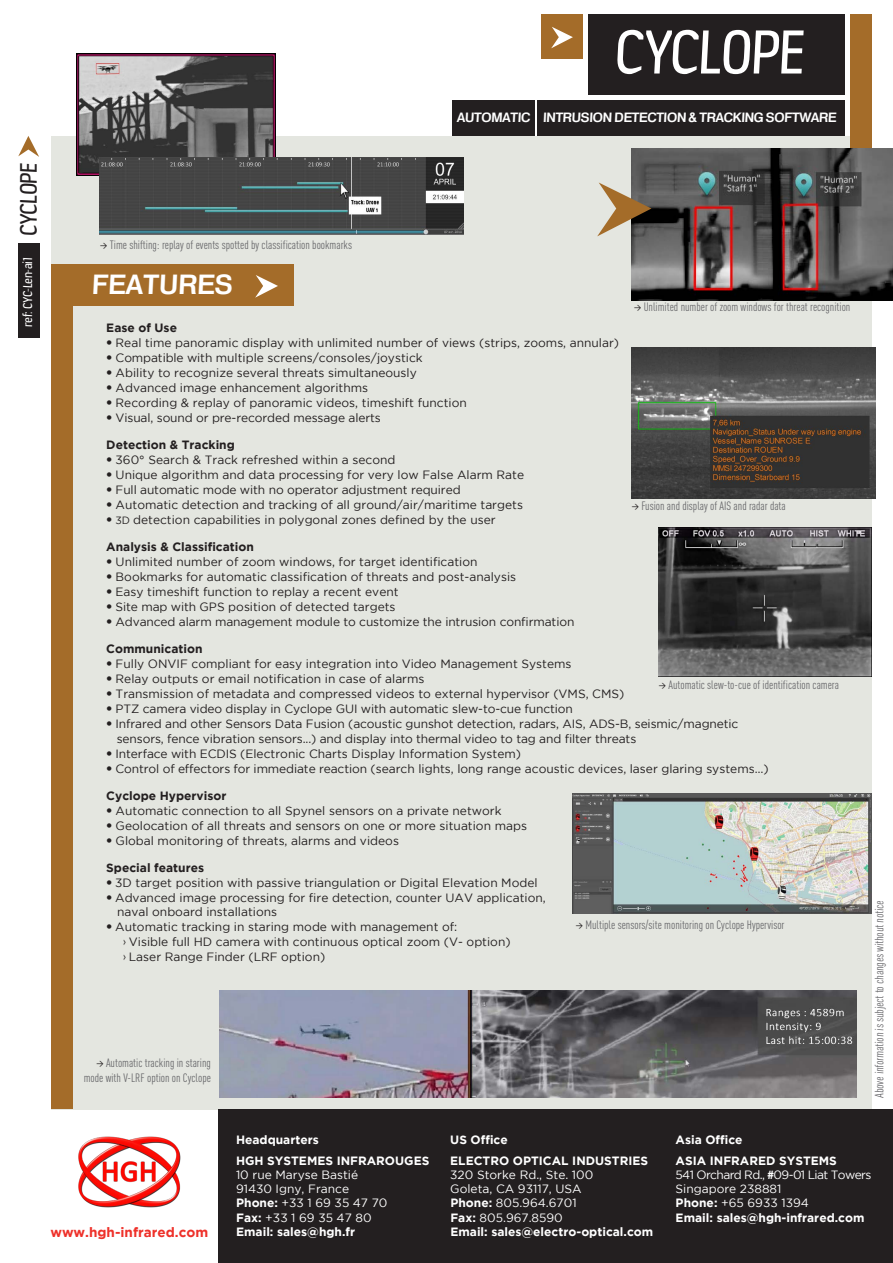
<style>
.page{position:relative;width:893px;height:1263px;background:#fff}
.page>*{position:absolute;margin:0;border:0;box-sizing:border-box;transform-origin:0 0}
.t1{font:58.05px "Jesaya Bk";color:#fff}
.t2{font:600 27px "Heldustry FTV Basic";color:#fff}
.t3{font:22.35px "Jesaya Bk";color:#231f20}
.t4{font:700 13.5px "Gotham";color:#ee312a}
.t5{font:600 13.05px "Heldustry FTV Basic";letter-spacing:-.025em;color:#fff}
.t6{font:12px/15px "Gotham";color:#231f20}
.t7{font:12px/14.4px "DIN Cond Regular Alternate";color:#67676a;text-align:right}
.t8{font:700 12px "Gotham";color:#fff}
.t9{font:12px "Gotham";color:#fff}
.t10{font:700 12px "Gotham";color:#231f20}
.t11{font:12px "DIN Cond Regular Alternate";color:#636366}
.t12{font:12px "Gotham";letter-spacing:-.05em;color:#fff}
.t13{font:12px "Jesaya Bk";color:#fff}
.s1{color:#231f20}
.s2{font-family:"DIN Cond Regular Alternate";font-size:13.5px}
.s3{font-size:10.5px}
.s4{font-weight:700}
.s5{font-family:"Heldustry FT";font-weight:600}
</style>
<div class="page">
<div style="left:51px;top:136px;width:821px;height:973px;background:#e4e6e0"></div>
<div style="left:18px;top:243px;width:22px;height:95px;background:#231f20"></div>
<svg style="left:18px;top:136px;width:21px;height:21px"></svg>
<div style="left:71px;top:265px;width:222px;height:41px;background:#a46c29"></div>
<svg style="left:255px;top:275px;width:23px;height:23px"></svg>
<div style="left:541px;top:15px;width:42px;height:44px;background:#a46c29"></div>
<svg style="left:551px;top:27px;width:22px;height:21px"></svg>
<div style="left:850px;top:15px;width:22px;height:179px;background:#a46c29"></div>
<div style="left:51px;top:265px;width:21px;height:844px;background:#a46c29"></div>
<div style="left:588px;top:15px;width:257px;height:80px;background:#231f20"></div>
<div style="left:452px;top:100px;width:83px;height:36px;background:#231f20"></div>
<div style="left:537px;top:100px;width:308px;height:36px;background:#231f20"></div>
<img style="left:76px;top:53px;width:200px;height:123px">
<img style="left:100px;top:158px;width:364px;height:76px">
<img style="left:631px;top:149px;width:262px;height:151px">
<img style="left:631px;top:347px;width:244px;height:151px">
<img style="left:659px;top:528px;width:212px;height:149px">
<svg style="left:597px;top:182px;width:54px;height:54px"></svg>
<img style="left:219px;top:991px;width:637px;height:106px">
<img style="left:573px;top:793px;width:299px;height:120px">
<div style="left:219px;top:1109px;width:674px;height:154px;background:#231f20"></div>
<img style="left:78px;top:1136px;width:103px;height:72px">
<p class="t5" style="left:457px;top:110px;width:76px">AUTOMATIC</p>
<p class="t1" style="left:614px;top:18px;width:194px">CYCLOPE</p>
<p class="t5" style="left:543px;top:110px;width:296px">INTRUSION DETECTION &amp; TRACKING SOFTWARE</p>
<p class="t3" style="left:16px;top:236px;width:76px;rotate:-90deg">CYCLOPE</p>
<p class="t13" style="left:21px;top:327px;width:71px;rotate:-90deg">ref: CYC-Len-ai1</p>
<p class="t7" style="left:100px;top:238px;width:254px"><span class="s1">&gt;</span> Time shifting: replay of events spotted by classification bookmarks</p>
<p class="t2" style="left:91px;top:268px;width:144px">FEATURES</p>
<p class="t7" style="left:634px;top:300px;width:218px"><span class="s1">&gt;</span> Unlimited number of zoom windows for threat recognition</p>
<p class="t10" style="left:106px;top:321px;width:72px">Ease of Use</p>
<p class="t6" style="left:106px;top:335px;width:514px"><span class="s2">•</span> Real time panoramic display with unlimited number of views (strips, zooms, annular)</p>
<p class="t6" style="left:106px;top:350px;width:318px"><span class="s2">•</span> Compatible with multiple screens/consoles/joystick</p>
<p class="t6" style="left:106px;top:365px;width:312px"><span class="s2">•</span> Ability to recognize several threats simultaneously</p>
<p class="t6" style="left:106px;top:380px;width:263px"><span class="s2">•</span> Advanced image enhancement algorithms</p>
<p class="t6" style="left:106px;top:395px;width:362px"><span class="s2">•</span> Recording &amp; replay of panoramic videos, timeshift function</p>
<p class="t6" style="left:106px;top:410px;width:276px"><span class="s2">•</span> Visual, sound or pre-recorded message alerts</p>
<p class="t10" style="left:106px;top:438px;width:130px">Detection &amp; Tracking</p>
<p class="t6" style="left:106px;top:452px;width:291px"><span class="s2">•</span> 360° Search &amp; Track refreshed within a second</p>
<p class="t6" style="left:106px;top:467px;width:419px"><span class="s2">•</span> Unique algorithm and data processing for very low False Alarm Rate</p>
<p class="t6" style="left:106px;top:482px;width:356px"><span class="s2">•</span> Full automatic mode with no operator adjustment required</p>
<p class="t6" style="left:106px;top:497px;width:418px"><span class="s2">•</span> Automatic detection and tracking of all ground/air/maritime targets</p>
<p class="t6" style="left:106px;top:512px;width:391px"><span class="s2">•</span> <span class="s3">3D</span> detection capabilities in polygonal zones defined by the user</p>
<p class="t10" style="left:106px;top:540px;width:149px">Analysis &amp; Classification</p>
<p class="t6" style="left:106px;top:554px;width:373px"><span class="s2">•</span> Unlimited number of zoom windows, for target identification</p>
<p class="t6" style="left:106px;top:569px;width:411px"><span class="s2">•</span> Bookmarks for automatic classification of threats and post-analysis</p>
<p class="t6" style="left:106px;top:584px;width:294px"><span class="s2">•</span> Easy timeshift function to replay a recent event</p>
<p class="t6" style="left:106px;top:599px;width:291px"><span class="s2">•</span> Site map with GPS position of detected targets</p>
<p class="t6" style="left:106px;top:614px;width:470px"><span class="s2">•</span> Advanced alarm management module to customize the intrusion confirmation</p>
<p class="t10" style="left:106px;top:642px;width:98px">Communication</p>
<p class="t6" style="left:106px;top:656px;width:467px"><span class="s2">•</span> Fully ONVIF compliant for easy integration into Video Management Systems</p>
<p class="t6" style="left:106px;top:671px;width:320px"><span class="s2">•</span> Relay outputs or email notification in case of alarms</p>
<p class="t6" style="left:106px;top:686px;width:520px"><span class="s2">•</span> Transmission of metadata and compressed videos to external hypervisor (VMS, CMS)</p>
<p class="t6" style="left:106px;top:701px;width:468px"><span class="s2">•</span> PTZ camera video display in Cyclope GUI with automatic slew-to-cue function</p>
<p class="t6" style="left:117px;top:716px;width:623px;text-indent:-10px"><span class="s2">•</span> Infrared and other Sensors Data Fusion (acoustic gunshot detection, radars, AIS, ADS-B, seismic/magnetic sensors, fence vibration sensors...) and display into thermal video to tag and filter threats</p>
<p class="t6" style="left:106px;top:746px;width:416px"><span class="s2">•</span> Interface with ECDIS (Electronic Charts Display Information System)</p>
<p class="t6" style="left:106px;top:761px;width:664px"><span class="s2">•</span> Control of effectors for immediate reaction (search lights, long range acoustic devices, laser glaring systems…)</p>
<p class="t10" style="left:106px;top:789px;width:122px">Cyclope Hypervisor</p>
<p class="t6" style="left:106px;top:803px;width:397px"><span class="s2">•</span> Automatic connection to all Spynel sensors on a private network</p>
<p class="t6" style="left:106px;top:818px;width:422px"><span class="s2">•</span> Geolocation of all threats and sensors on one or more situation maps</p>
<p class="t6" style="left:106px;top:833px;width:294px"><span class="s2">•</span> Global monitoring of threats, alarms and videos</p>
<p class="t10" style="left:106px;top:861px;width:99px">Special features</p>
<p class="t6" style="left:106px;top:875px;width:433px"><span class="s2">•</span> 3D target position with passive triangulation or Digital Elevation Model</p>
<p class="t6" style="left:106px;top:890px;width:441px"><span class="s2">•</span> Advanced image processing for fire detection, counter UAV application,</p>
<p class="t6" style="left:117px;top:904px;width:162px">naval onboard installations</p>
<p class="t6" style="left:106px;top:919px;width:353px"><span class="s2">•</span> Automatic tracking in staring mode with management of:</p>
<p class="t6" style="left:123px;top:934px;width:389px"><span class="s2">›</span> Visible full HD camera with continuous optical zoom (V- option)</p>
<p class="t6" style="left:123px;top:949px;width:203px"><span class="s2">›</span> Laser Range Finder (LRF option)</p>
<p class="t7" style="left:631px;top:498px;width:156px"><span class="s1">&gt;</span> Fusion and display of AIS and radar data</p>
<p class="t7" style="left:659px;top:677px;width:182px"><span class="s1">&gt;</span> Automatic slew-to-cue of identification camera</p>
<p class="t7" style="left:575px;top:918px;width:211px"><span class="s1">&gt;</span> Multiple sensors/site monitoring on Cyclope Hypervisor</p>
<p class="t7" style="left:84px;top:1056px;width:129px"><span class="s1">&gt;</span> Automatic tracking in staring mode with V-LRF option on Cyclope</p>
<p class="t11" style="left:872px;top:1098px;width:200px;rotate:-90deg">Above information is subject to changes without notice</p>
<p class="t8" style="left:236px;top:1132px;width:84px">Headquarters</p>
<p class="t8" style="left:236px;top:1153px;width:195px">HGH SYSTEMES INFRAROUGES</p>
<p class="t9" style="left:236px;top:1168px;width:124px">10 rue Maryse Bastié</p>
<p class="t9" style="left:236px;top:1182px;width:115px">91430 Igny, France</p>
<p class="t9" style="left:236px;top:1196px;width:153px"><span class="s4">Phone:</span> +33 1 69 35 47 70</p>
<p class="t9" style="left:236px;top:1211px;width:137px"><span class="s4">Fax:</span> +33 1 69 35 47 80</p>
<p class="t4" style="left:50px;top:1224px;width:159px">www.hgh-infrared.com</p>
<p class="t8" style="left:236px;top:1225px;width:121px">Email: sales@hgh.fr</p>
<p class="t8" style="left:450px;top:1132px;width:59px">US Office</p>
<p class="t8" style="left:450px;top:1153px;width:199px">ELECTRO OPTICAL INDUSTRIES</p>
<p class="t9" style="left:450px;top:1168px;width:145px">320 Storke Rd., Ste. 100</p>
<p class="t9" style="left:450px;top:1182px;width:133px">Goleta, CA 93117, USA</p>
<p class="t9" style="left:450px;top:1196px;width:128px"><span class="s4">Phone:</span> 805.964.6701</p>
<p class="t9" style="left:450px;top:1211px;width:114px"><span class="s4">Fax:</span> 805.967.8590</p>
<p class="t8" style="left:450px;top:1225px;width:204px">Email: sales@electro-optical.com</p>
<p class="t8" style="left:675px;top:1132px;width:69px">Asia Office</p>
<p class="t8" style="left:675px;top:1153px;width:163px">ASIA INFRARED SYSTEMS</p>
<p class="t12" style="left:675px;top:1168px;width:197px">541 Orchard Rd., <span class="s5">#</span>09-01 Liat Towers</p>
<p class="t9" style="left:675px;top:1182px;width:107px">Singapore 238881</p>
<p class="t9" style="left:676px;top:1196px;width:135px"><span class="s4">Phone:</span> +65 6933 1394</p>
<p class="t8" style="left:676px;top:1210px;width:190px">Email: sales@hgh-infrared.com</p>
</div>
